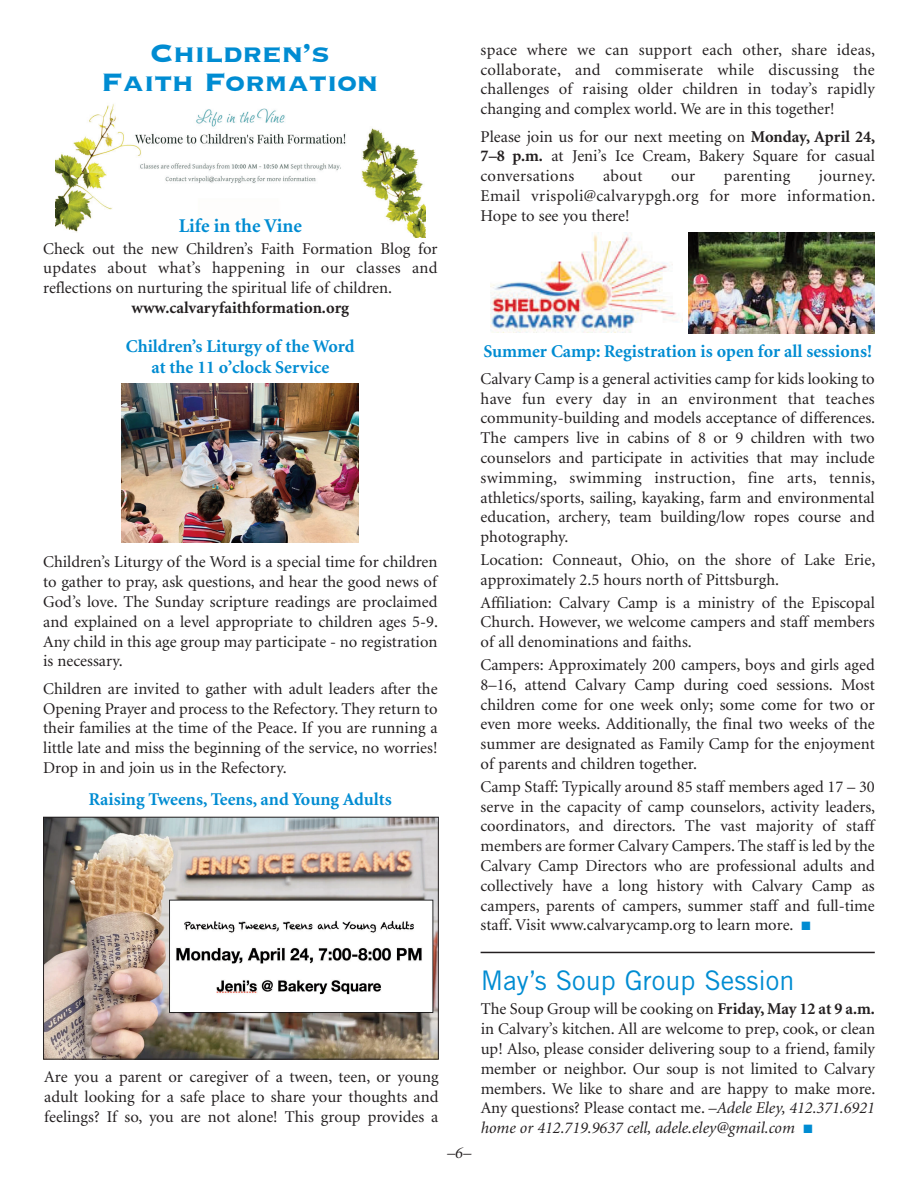
<style>
.page{position:relative;width:918px;height:1188px;background:#fff}
.page>*{position:absolute;margin:0;border:0;box-sizing:border-box;transform-origin:0 0}
.t1{font:700 33px/29.1px "Copperplate";letter-spacing:-.02em;color:#008cd2;text-align:center}
.t2{font:27px "Trade Gothic";color:#008cd2}
.t3{font:700 19.5px "Minion";color:#008cd2}
.t4{font:700 18px/21.6px "Minion";color:#008cd2;text-align:center}
.t5{font:16.5px/19.8px "Minion";color:#231f20;text-align:justify}
.t6{font:700 16.5px "Minion";color:#231f20}
.t7{font:16.5px "Minion";letter-spacing:.02em;color:#231f20}
.t8{font:italic 16.5px "Minion";color:#231f20}
.s1{font-weight:700}
.s2{color:#008cd2}
.s3{font-style:italic}
</style>
<div class="page">
<img style="left:55px;top:104px;width:371px;height:133px">
<img style="left:122px;top:384px;width:237px;height:158px">
<img style="left:490px;top:234px;width:193px;height:98px">
<img style="left:688px;top:233px;width:187px;height:100px">
<img style="left:45px;top:819px;width:392px;height:238px">
<div style="left:43px;top:817px;width:396px;height:242px;border:1px solid #231f20"></div>
<hr style="left:481px;top:952px;width:394px;height:1px;background:#231f20">
<h1 class="t1" style="left:101px;top:36px;width:279px">Children’s<br>Faith Formation</h1>
<p class="t3" style="left:179px;top:219px;width:125px">Life in the Vine</p>
<p class="t5" style="left:43px;top:240px;width:396px">Check out the new Children’s Faith Formation Blog for updates about what’s happening in our classes and reflections on nurturing the spiritual life of children.</p>
<p class="t6" style="left:132px;top:301px;width:219px">www.calvaryfaithformation.org</p>
<p class="t4" style="left:126px;top:337px;width:230px">Children’s Liturgy of the Word at the 11 o’clock Service</p>
<p class="t5" style="left:43px;top:554px;width:396px">Children’s Liturgy of the Word is a special time for children to gather to pray, ask questions, and hear the good news of God’s love. The Sunday scripture readings are proclaimed and explained on a level appropriate to children ages 5-9.<br>Any child in this age group may participate - no registration is necessary.</p>
<p class="t5" style="left:43px;top:680px;width:396px">Children are invited to gather with adult leaders after the Opening Prayer and process to the Refectory. They return to their families at the time of the Peace. If you are running a little late and miss the beginning of the service, no worries!<br>Drop in and join us in the Refectory.</p>
<p class="t4" style="left:89px;top:790px;width:304px">Raising Tweens, Teens, and Young Adults</p>
<p class="t5" style="left:44px;top:1068px;width:396px">Are you a parent or caregiver of a tween, teen, or young adult looking for a safe place to share your thoughts and feelings? If so, you are not alone! This group provides a</p>
<p class="t8" style="left:447px;top:1146px;width:26px">–6–</p>
<p class="t5" style="left:481px;top:41px;width:396px">space where we can support each other, share ideas, collaborate, and commiserate while discussing the challenges of raising older children in today’s rapidly changing and complex world. We are in this together!</p>
<p class="t5" style="left:481px;top:128px;width:396px">Please join us for our next meeting on <span class="s1">Monday, April 24, 7–8 p.m.</span> at Jeni’s Ice Cream, Bakery Square for casual conversations</p>
<p class="t5" style="left:603px;top:167px;width:41px">about</p>
<p class="t5" style="left:671px;top:167px;width:26px">our</p>
<p class="t7" style="left:724px;top:170px;width:68px">parenting</p>
<p class="t5" style="left:481px;top:167px;width:396px;text-indent:338px">journey.<br>Email vrispoli@calvarypgh.org for more information.<br>Hope to see you there!</p>
<p class="t4" style="left:483px;top:342px;width:390px">Summer Camp: Registration is open for all sessions!</p>
<p class="t5" style="left:481px;top:370px;width:396px">Calvary Camp is a general activities camp for kids looking to have fun every day in an environment that teaches community-building and models acceptance of differences.<br>The campers live in cabins of 8 or 9 children with two counselors and participate in activities that may include swimming, swimming instruction, fine arts, tennis, athletics/sports, sailing, kayaking, farm and environmental education, archery, team building/low ropes course and photography.</p>
<p class="t5" style="left:481px;top:551px;width:396px">Location: Conneaut, Ohio, on the shore of Lake Erie, approximately 2.5 hours north of Pittsburgh.</p>
<p class="t5" style="left:481px;top:594px;width:396px">Affiliation: Calvary Camp is a ministry of the Episcopal Church. However, we welcome campers and staff members of all denominations and faiths.</p>
<p class="t5" style="left:481px;top:656px;width:396px">Campers: Approximately 200 campers, boys and girls aged 8–16, attend Calvary Camp during coed sessions. Most children come for one week only; some come for two or even more weeks. Additionally, the final two weeks of the summer are designated as Family Camp for the enjoyment of parents and children together.</p>
<p class="t5" style="left:481px;top:778px;width:396px">Camp Staff: Typically around 85 staff members aged 17 – 30 serve in the capacity of camp counselors, activity leaders, coordinators, and directors. The vast majority of staff members are former Calvary Campers. The staff is led by the Calvary Camp Directors who are professional adults and collectively have a long history with Calvary Camp as campers, parents of campers, summer staff and full-time staff. Visit www.calvarycamp.org to learn more. <span class="s2">■</span></p>
<h2 class="t2" style="left:481px;top:971px;width:315px">May’s Soup Group Session</h2>
<p class="t5" style="left:481px;top:1001px;width:396px">The Soup Group will be cooking on <span class="s1">Friday, May 12 at 9 a.m. </span>in Calvary’s kitchen. All are welcome to prep, cook, or clean up! Also, please consider delivering soup to a friend, family member or neighbor. Our soup is not limited to Calvary members. We like to share and are happy to make more.<br>Any questions? Please contact me. <span class="s3">–Adele Eley, 412.371.6921 home or 412.719.9637 cell, adele.eley@gmail.com</span> <span class="s2">■</span></p>
</div>
